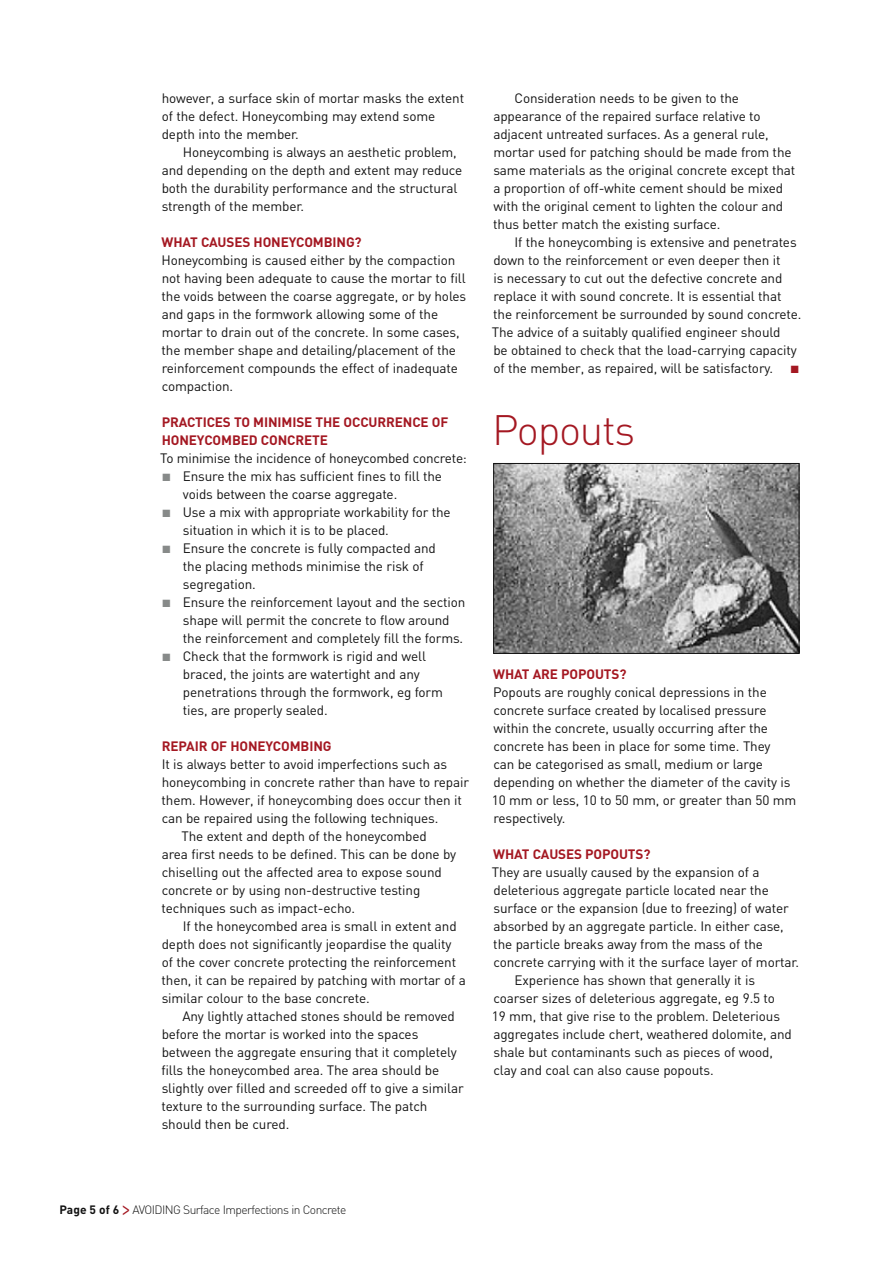
<style>
.page{position:relative;width:893px;height:1263px;background:#fff}
.page>*{position:absolute;margin:0;border:0;box-sizing:border-box;transform-origin:0 0}
.t1{font:300 42px "DIN";color:#a41822}
.t2{font:13.5px/18px "DIN";letter-spacing:-.01em;color:#121212}
.t3{font:700 13.5px/18px "DIN";letter-spacing:-.01em;color:#a41822}
.t4{font:300 12px "DIN";letter-spacing:-.045em;color:#121212}
.t5{font:10.5px "Zapf Dingbats";color:#a41822}
.s1{color:#878a89}
.s2{font-weight:700}
.s3{font-family:"Helvetica Neue";font-weight:400;font-stretch:expanded;font-size:18.6px;color:#a41822}
</style>
<div class="page">
<img style="left:495px;top:465px;width:302px;height:187px">
<div style="left:493px;top:463px;width:306px;height:191px;border:1px solid #121212"></div>
<p class="t2" style="left:162px;top:89px;width:304px">however, a surface skin of mortar masks the extent of the defect. Honeycombing may extend some depth into the member.</p>
<p class="t2" style="left:162px;top:143px;width:302px;text-indent:21px">Honeycombing is always an aesthetic problem, and depending on the depth and extent may reduce both the durability performance and the structural strength of the member.</p>
<p class="t3" style="left:162px;top:233px;width:202px">WHAT CAUSES HONEYCOMBING?</p>
<p class="t2" style="left:162px;top:251px;width:306px">Honeycombing is caused either by the compaction not having been adequate to cause the mortar to fill the voids between the coarse aggregate, or by holes and gaps in the formwork allowing some of the mortar to drain out of the concrete. In some cases, the member shape and detailing/placement of the reinforcement compounds the effect of inadequate compaction.</p>
<p class="t3" style="left:162px;top:413px;width:288px">PRACTICES TO MINIMISE THE OCCURRENCE OF<br>HONEYCOMBED CONCRETE</p>
<p class="t2" style="left:160px;top:449px;width:308px">To minimise the incidence of honeycombed concrete:</p>
<p class="t2" style="left:183px;top:467px;width:261px;text-indent:-21px"><span class="s1">■</span> Ensure the mix has sufficient fines to fill the voids between the coarse aggregate.</p>
<p class="t2" style="left:183px;top:503px;width:269px;text-indent:-21px"><span class="s1">■</span> Use a mix with appropriate workability for the situation in which it is to be placed.</p>
<p class="t2" style="left:183px;top:539px;width:255px;text-indent:-20px"><span class="s1">■</span> Ensure the concrete is fully compacted and the placing methods minimise the risk of segregation.</p>
<p class="t2" style="left:183px;top:593px;width:284px;text-indent:-20px"><span class="s1">■</span> Ensure the reinforcement layout and the section shape will permit the concrete to flow around the reinforcement and completely fill the forms.</p>
<p class="t2" style="left:183px;top:647px;width:262px;text-indent:-20px"><span class="s1">■</span> Check that the formwork is rigid and well braced, the joints are watertight and any penetrations through the formwork, eg form ties, are properly sealed.</p>
<p class="t3" style="left:162px;top:737px;width:170px">REPAIR OF HONEYCOMBING</p>
<p class="t2" style="left:162px;top:755px;width:287px">It is always better to avoid imperfections such as</p>
<p class="t2" style="left:162px;top:773px;width:309px">honeycombing in concrete rather than have to repair</p>
<p class="t2" style="left:162px;top:791px;width:302px">them. However, if honeycombing does occur then it</p>
<p class="t2" style="left:162px;top:809px;width:278px">can be repaired using the following techniques.</p>
<p class="t2" style="left:181px;top:827px;width:247px">The extent and depth of the honeycombed</p>
<p class="t2" style="left:162px;top:845px;width:296px">area first needs to be defined. This can be done by</p>
<p class="t2" style="left:162px;top:863px;width:282px">chiselling out the affected area to expose sound</p>
<p class="t2" style="left:162px;top:881px;width:260px">concrete or by using non-destructive testing</p>
<p class="t2" style="left:162px;top:899px;width:195px">techniques such as impact-echo.</p>
<p class="t2" style="left:183px;top:917px;width:275px">If the honeycombed area is small in extent and</p>
<p class="t2" style="left:162px;top:935px;width:291px">depth does not significantly jeopardise the quality</p>
<p class="t2" style="left:162px;top:953px;width:296px">of the cover concrete protecting the reinforcement</p>
<p class="t2" style="left:162px;top:971px;width:306px">then, it can be repaired by patching with mortar of a</p>
<p class="t2" style="left:162px;top:989px;width:210px">similar colour to the base concrete.</p>
<p class="t2" style="left:182px;top:1007px;width:274px">Any lightly attached stones should be removed</p>
<p class="t2" style="left:162px;top:1025px;width:258px">before the mortar is worked into the spaces</p>
<p class="t2" style="left:162px;top:1043px;width:297px">between the aggregate ensuring that it completely</p>
<p class="t2" style="left:161px;top:1061px;width:279px">fills the honeycombed area. The area should be</p>
<p class="t2" style="left:162px;top:1079px;width:303px">slightly over filled and screeded off to give a similar</p>
<p class="t2" style="left:162px;top:1097px;width:267px">texture to the surrounding surface. The patch</p>
<p class="t2" style="left:162px;top:1115px;width:129px">should then be cured.</p>
<p class="t2" style="left:493px;top:89px;width:304px;text-indent:21px">Consideration needs to be given to the appearance of the repaired surface relative to adjacent untreated surfaces. As a general rule, mortar used for patching should be made from the same materials as the original concrete except that a proportion of off-white cement should be mixed with the original cement to lighten the colour and thus better match the existing surface.</p>
<p class="t2" style="left:492px;top:233px;width:311px;text-indent:23px">If the honeycombing is extensive and penetrates down to the reinforcement or even deeper then it<br>is necessary to cut out the defective concrete and replace it with sound concrete. It is essential that the reinforcement be surrounded by sound concrete.<br>The advice of a suitably qualified engineer should<br>be obtained to check that the load-carrying capacity of the member, as repaired, will be satisfactory.</p>
<p class="t5" style="left:791px;top:364px;width:9px">■</p>
<h1 class="t1" style="left:492px;top:404px;width:145px">Popouts</h1>
<p class="t3" style="left:493px;top:665px;width:135px">WHAT ARE POPOUTS?</p>
<p class="t2" style="left:492px;top:683px;width:306px">Popouts are roughly conical depressions in the concrete surface created by localised pressure within the concrete, usually occurring after the concrete has been in place for some time. They<br>can be categorised as small, medium or large depending on whether the diameter of the cavity is 10 mm or less, 10 to 50 mm, or greater than 50 mm respectively.</p>
<p class="t3" style="left:493px;top:845px;width:159px">WHAT CAUSES POPOUTS?</p>
<p class="t2" style="left:492px;top:863px;width:269px">They are usually caused by the expansion of a</p>
<p class="t2" style="left:493px;top:881px;width:277px">deleterious aggregate particle located near the</p>
<p class="t2" style="left:493px;top:899px;width:297px">surface or the expansion (due to freezing) of water</p>
<p class="t2" style="left:493px;top:917px;width:292px">absorbed by an aggregate particle. In either case,</p>
<p class="t2" style="left:493px;top:935px;width:271px">the particle breaks away from the mass of the</p>
<p class="t2" style="left:493px;top:953px;width:307px">concrete carrying with it the surface layer of mortar.</p>
<p class="t2" style="left:514px;top:971px;width:242px">Experience has shown that generally it is</p>
<p class="t2" style="left:493px;top:989px;width:283px">coarser sizes of deleterious aggregate, eg 9.5 to</p>
<p class="t2" style="left:492px;top:1007px;width:290px">19 mm, that give rise to the problem. Deleterious</p>
<p class="t2" style="left:493px;top:1025px;width:300px">aggregates include chert, weathered dolomite, and</p>
<p class="t2" style="left:493px;top:1043px;width:281px">shale but contaminants such as pieces of wood,</p>
<p class="t2" style="left:493px;top:1061px;width:222px">clay and coal can also cause popouts.</p>
<p class="t4" style="left:60px;top:1202px;width:288px"><span class="s2">Page 5 of 6</span> <span class="s3">&gt;</span> Avoiding Surface I mperfections in Concrete</p>
</div>
